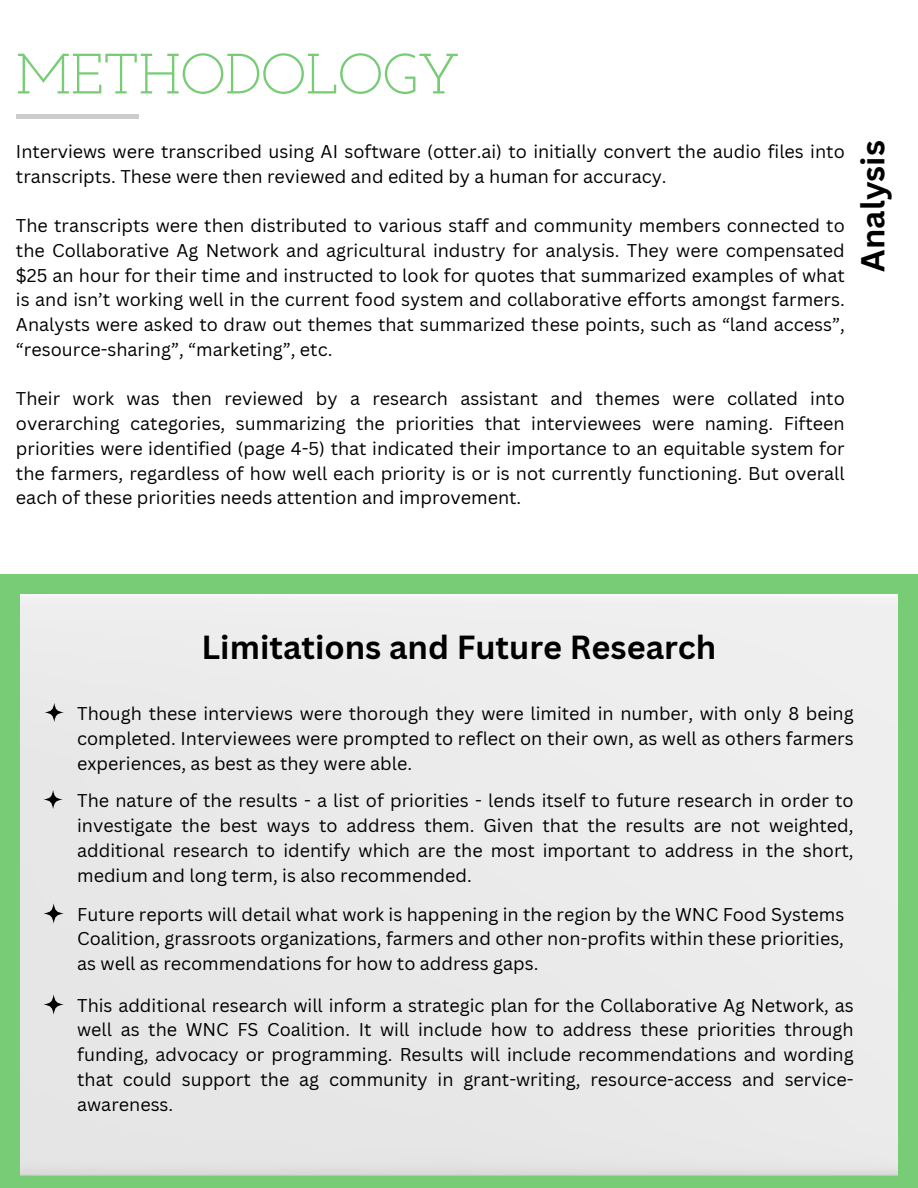
<style>
.page{position:relative;width:918px;height:1188px;background:#fff}
.page>*{position:absolute;margin:0;border:0;box-sizing:border-box;transform-origin:0 0}
.t1{font:56.85px "Josefin Slab";color:#78cc76}
.t2{font:700 32.55px "Canva Sans";color:#000}
.t3{font:700 32.25px "Canva Sans";color:#000}
.t4{font:18px/24.8px "Canva Sans";color:#000;text-align:justify}
</style>
<div class="page">
<hr style="left:16px;top:114px;width:122px;height:4px;background:#ccc">
<div style="left:0;top:574px;width:918px;height:614px;background:#78cc76"></div>
<div style="left:21px;top:594px;width:876px;height:582px;background:#eaeaea"></div>
<svg style="left:44px;top:790px;width:19px;height:19px"></svg>
<svg style="left:45px;top:703px;width:19px;height:19px"></svg>
<svg style="left:44px;top:903px;width:20px;height:21px"></svg>
<svg style="left:44px;top:994px;width:20px;height:21px"></svg>
<p class="t1" style="left:16px;top:51px;width:445px">METHODOLOGY</p>
<p class="t4" style="left:16px;top:138px;width:830px">Interviews were transcribed using AI software (otter.ai) to initially convert the audio files into transcripts. These were then reviewed and edited by a human for accuracy.</p>
<p class="t4" style="left:16px;top:213px;width:830px">The transcripts were then distributed to various staff and community members connected to the Collaborative Ag Network and agricultural industry for analysis. They were compensated $25 an hour for their time and instructed to look for quotes that summarized examples of what is and isn’t working well in the current food system and collaborative efforts amongst farmers.<br>Analysts were asked to draw out themes that summarized these points, such as “land access”, “resource-sharing”, “marketing”, etc.</p>
<p class="t4" style="left:16px;top:386px;width:830px">Their work was then reviewed by a research assistant and themes were collated into overarching categories, summarizing the priorities that interviewees were naming. Fifteen priorities were identified (page 4-5) that indicated their importance to an equitable system for the farmers, regardless of how well each priority is or is not currently functioning. But overall each of these priorities needs attention and improvement.</p>
<p class="t3" style="left:850px;top:272px;width:133px;rotate:-90deg">Analysis</p>
<p class="t2" style="left:202px;top:624px;width:516px">Limitations and Future Research</p>
<p class="t4" style="left:77px;top:701px;width:778px">Though these interviews were thorough they were limited in number, with only 8 being completed. Interviewees were prompted to reflect on their own, as well as others farmers experiences, as best as they were able.</p>
<p class="t4" style="left:77px;top:788px;width:778px">The nature of the results - a list of priorities - lends itself to future research in order to investigate the best ways to address them. Given that the results are not weighted, additional research to identify which are the most important to address in the short, medium and long term, is also recommended.</p>
<p class="t4" style="left:77px;top:901px;width:769px">Future reports will detail what work is happening in the region by the WNC Food Systems Coalition, grassroots organizations, farmers and other non-profits within these priorities, as well as recommendations for how to address gaps.</p>
<p class="t4" style="left:77px;top:992px;width:778px">This additional research will inform a strategic plan for the Collaborative Ag Network, as well as the WNC FS Coalition. It will include how to address these priorities through funding, advocacy or programming. Results will include recommendations and wording that could support the ag community in grant-writing, resource-access and service&shy;awareness.</p>
</div>
